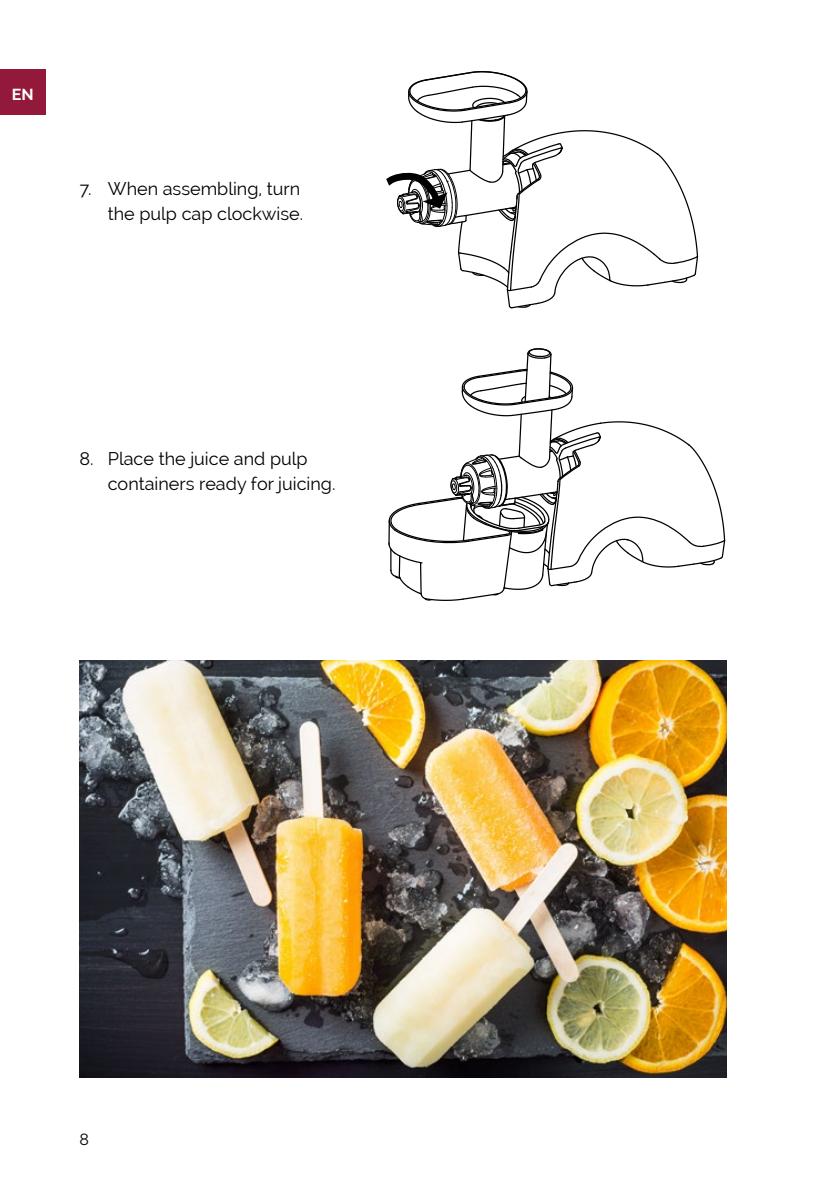
<style>
.page{position:relative;width:840px;height:1191px;background:#fff}
.page>*{position:absolute;margin:0;border:0;box-sizing:border-box;transform-origin:0 0}
.t1{font:18px/25px "Raleway";color:#000;text-align:right}
.t2{font:700 16px "Raleway";color:#fff}
.t3{font:16px "Raleway";color:#000}
</style>
<div class="page">
<svg style="left:386px;top:71px;width:312px;height:238px"></svg>
<svg style="left:388px;top:348px;width:337px;height:253px"></svg>
<img style="left:79px;top:660px;width:647px;height:417px">
<div style="left:0;top:70px;width:45px;height:45px;background:#921939"></div>
<p class="t2" style="left:12px;top:85px;width:23px">EN</p>
<p class="t1" style="left:79px;top:176px;width:225px">7. When assembling, turn the pulp cap clockwise.</p>
<p class="t1" style="left:108px;top:446px;width:229px;text-align:left;text-indent:-28px">8. Place the juice and pulp containers ready for juicing.</p>
<p class="t3" style="left:79px;top:1129px;width:11px">8</p>
</div>
